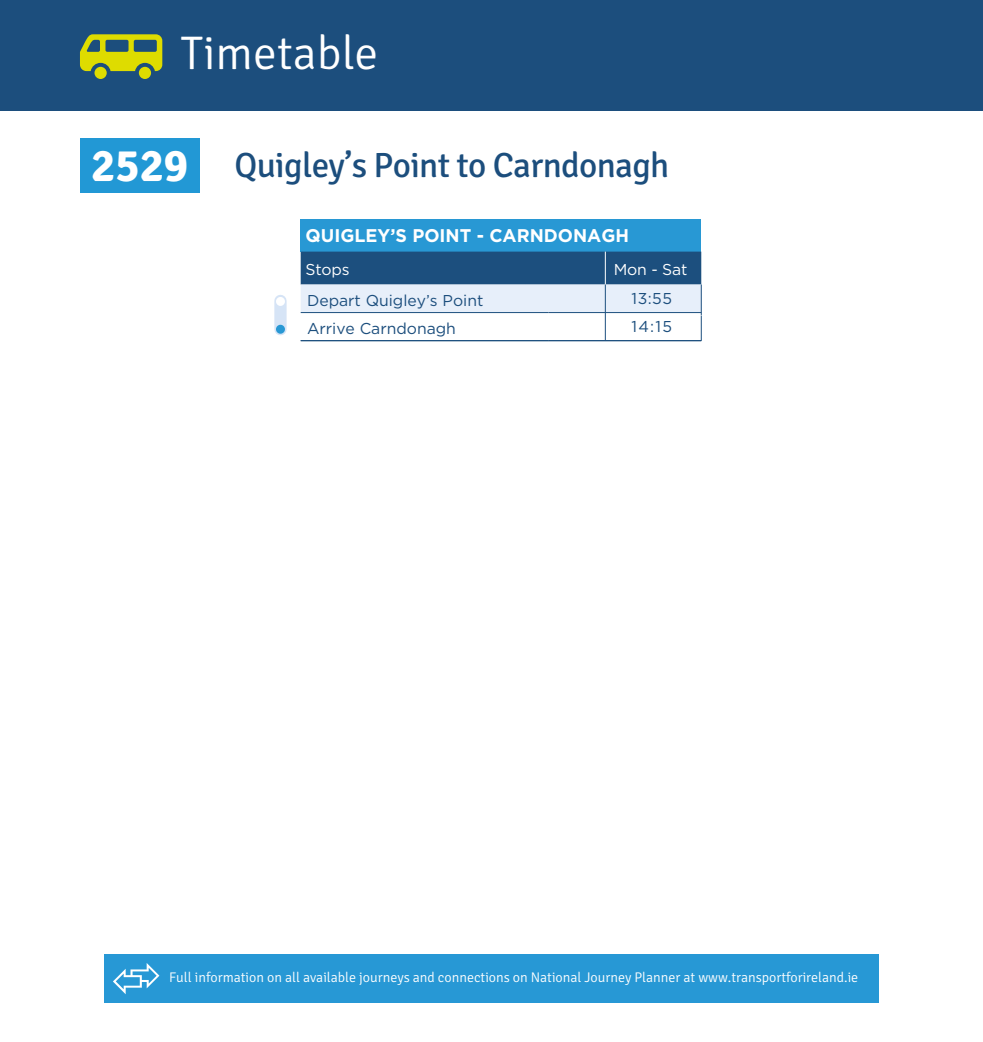
<style>
.page{position:relative;width:983px;height:1042px;background:#fff}
.page>*{position:absolute;margin:0;border:0;box-sizing:border-box;transform-origin:0 0}
.t1{font:300 47.25px "Signika";color:#fff}
.t2{font:35px "Signika";letter-spacing:-.02em;color:#1c4e7d}
.t3{font:700 18.38px "Gotham";color:#fff}
.t4{font:15.75px/28px "Gotham";color:#1c4e7d}
.t5{font:15.75px "Gotham";letter-spacing:-.01em;color:#fff}
.t6{font:300 14px "Signika";color:#fff}
.s1{font-weight:700;font-size:45.5px;color:#fff}
</style>
<div class="page">
<div style="left:274px;top:301px;width:12px;height:28px;background:#d6e4f6"></div>
<div style="left:276px;top:297px;width:9px;height:9px;background:#fff;border-radius:50%"></div>
<div style="left:276px;top:325px;width:9px;height:9px;background:#2898d4;border-radius:50%"></div>
<div style="left:300px;top:219px;width:401px;height:33px;background:#2898d4"></div>
<svg style="left:300px;top:252px;width:401px;height:89px"></svg>
<div style="left:0;top:0;width:982px;height:111px;background:#1c4e7d"></div>
<svg style="left:80px;top:34px;width:82px;height:37px"></svg>
<div style="left:139px;top:67px;width:12px;height:12px;background:#dedc00;border-radius:50%"></div>
<div style="left:94px;top:67px;width:13px;height:12px;background:#dedc00;border-radius:50%"></div>
<div style="left:80px;top:138px;width:120px;height:55px;background:#2298d5"></div>
<div style="left:104px;top:954px;width:774px;height:49px;background:#2798d5"></div>
<svg style="left:113px;top:963px;width:46px;height:31px"></svg>
<h1 class="t1" style="left:180px;top:27px;width:199px">Timetable</h1>
<h2 class="t2" style="left:91px;top:146px;width:579px"><span class="s1">2529</span> Quigley’s Point to Carndonagh</h2>
<h3 class="t3" style="left:305px;top:223px;width:325px">QUIGLEY’S POINT - CARNDONAGH</h3>
<p class="t5" style="left:305px;top:259px;width:45px">Stops</p>
<p class="t4" style="left:307px;top:286px;width:178px">Depart Quigley’s Point<br>Arrive Carndonagh</p>
<p class="t5" style="left:613px;top:259px;width:75px">Mon - Sat</p>
<p class="t4" style="left:631px;top:284px;width:42px">13:55<br>14:15</p>
<p class="t6" style="left:169px;top:970px;width:690px">Full information on all available journeys and connections on National Journey Planner at www.transportforireland.ie</p>
</div>
